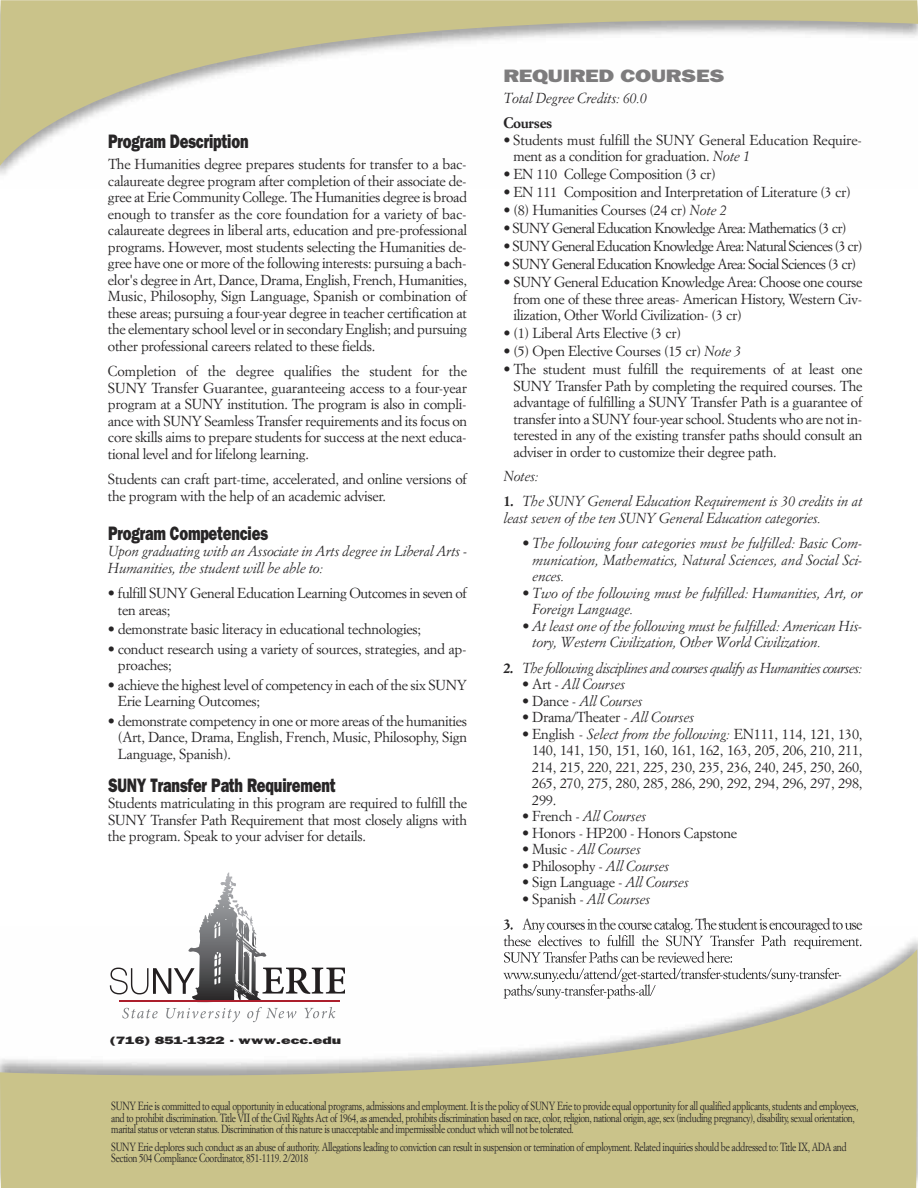
<style>
.page{position:relative;width:918px;height:1188px;background:#fff}
.page>*{position:absolute;margin:0;border:0;box-sizing:border-box;transform-origin:0 0}
.t1{font:19.5px "Francis Gothic Reduced Normal";letter-spacing:-.01em;color:#272526}
.t2{font:18px "Francis Gothic Extended Normal";letter-spacing:-.02em;color:#7d7c7d;scale:.85 1}
.t3{font:700 15px "Simoncini Garamond";letter-spacing:-.02em;color:#272526}
.t4{font:14.25px/16.5px "Simoncini Garamond";letter-spacing:-.02em;color:#272526;text-align:justify}
.t5{font:italic 14.25px/16.5px "Simoncini Garamond";letter-spacing:-.02em;color:#272526}
.t6{font:14.25px "Simoncini Garamond";letter-spacing:-.05em;color:#272526}
.t7{font:italic 14.25px "Simoncini Garamond";letter-spacing:-.05em;color:#272526}
.t8{font:14.25px "Simoncini Garamond";letter-spacing:-.055em;color:#272526}
.t9{font:11.7px/11.7px "Simoncini Garamond";letter-spacing:-.035em;color:#272526;scale:.8 1}
.t10{font:10.65px "Francis Gothic Extended Normal";letter-spacing:-.02em;color:#272526}
.s1{font-style:italic}
.s2{font-weight:700;font-style:normal}
.s3{font-style:normal}
.s4{font-weight:700}
</style>
<div class="page">
<svg style="left:0;top:0;width:918px;height:166px"></svg>
<img style="left:189px;top:927px;width:729px;height:256px">
<svg style="left:504px;top:927px;width:9px;height:3px"></svg>
<img style="left:522px;top:927px;width:58px;height:6px">
<img style="left:504px;top:935px;width:55px;height:11px">
<svg style="left:0;top:949px;width:917px;height:239px;fill:#cac38a"></svg>
<svg style="left:208px;top:893px;width:136px;height:104px"></svg>
<svg style="left:122px;top:1008px;width:36px;height:11px"></svg>
<svg style="left:166px;top:1008px;width:74px;height:14px"></svg>
<svg style="left:247px;top:1007px;width:49px;height:15px"></svg>
<svg style="left:304px;top:1007px;width:31px;height:11px"></svg>
<hr style="left:119px;top:1000px;width:220px;height:2px;background:#ac1e2c">
<svg style="left:110px;top:968px;width:85px;height:26px"></svg>
<h1 class="t1" style="left:108px;top:130px;width:142px">Program Description</h1>
<p class="t4" style="left:108px;top:157px;width:361px">The Humanities degree prepares students for transfer to a bac&shy;calaureate degree program after completion of their associate de&shy;gree at Erie Community College. The Humanities degree is broad enough to transfer as the core foundation for a variety of bac&shy;calaureate degrees in liberal arts, education and pre-professional programs. However, most students selecting the Humanities de&shy;gree have one or more of the following interests: pursuing a bach&shy;elor's degree in Art, Dance, Drama, English, French, Humanities, Music, Philosophy, Sign Language, Spanish or combination of these areas; pursuing a four-year degree in teacher certification at the elementary school level or in secondary English; and pursuing other professional careers related to these fields.</p>
<p class="t4" style="left:108px;top:364px;width:361px">Completion of the degree qualifies the student for the SUNY Transfer Guarantee, guaranteeing access to a four-year program at a SUNY institution. The program is also in compli&shy;ance with SUNY Seamless Transfer requirements and its focus on core skills aims to prepare students for success at the next educa&shy;tional level and for lifelong learning.</p>
<p class="t4" style="left:108px;top:472px;width:361px">Students can craft part-time, accelerated, and online versions of the program with the help of an academic adviser.</p>
<h1 class="t1" style="left:108px;top:522px;width:162px">Program Competencies</h1>
<p class="t5" style="left:108px;top:544px;width:361px">Upon graduating with an Associate in Arts degree in Liberal Arts -<br>Humanities, the student will be able to:</p>
<p class="t4" style="left:118px;top:586px;width:351px;text-indent:-10px">• fulfill SUNY General Education Learning Outcomes in seven of ten areas;</p>
<p class="t4" style="left:108px;top:622px;width:315px">• demonstrate basic literacy in educational technologies;</p>
<p class="t4" style="left:118px;top:641px;width:350px;text-indent:-10px">• conduct research using a variety of sources, strategies, and ap&shy;proaches;</p>
<p class="t4" style="left:118px;top:677px;width:351px;text-indent:-10px">• achieve the highest level of competency in each of the six SUNY<br>Erie Learning Outcomes;</p>
<p class="t4" style="left:118px;top:713px;width:351px;text-indent:-10px">• demonstrate competency in one or more areas of the humanities (Art, Dance, Drama, English, French, Music, Philosophy, Sign Language, Spanish).</p>
<h1 class="t1" style="left:108px;top:774px;width:229px">SUNY Transfer Path Requirement</h1>
<p class="t4" style="left:108px;top:796px;width:361px">Students matriculating in this program are required to fulfill the SUNY Transfer Path Requirement that most closely aligns with the program. Speak to your adviser for details.</p>
<p class="t2" style="left:503px;top:65px;width:262px">REQUIRED COURSES</p>
<p class="t5" style="left:503px;top:91px;width:145px">Total Degree Credits: 60.0</p>
<p class="t3" style="left:503px;top:117px;width:51px">Courses</p>
<p class="t4" style="left:513px;top:133px;width:350px;text-indent:-10px">• Students must fulfill the SUNY General Education Require&shy;ment as a condition for graduation. <span class="s1">Note 1</span></p>
<p class="t4" style="left:503px;top:167px;width:214px">• EN 110 College Composition (3 cr)</p>
<p class="t4" style="left:503px;top:185px;width:349px">• EN 111 Composition and Interpretation of Literature (3 cr)</p>
<p class="t4" style="left:503px;top:203px;width:225px">• (8) Humanities Courses (24 cr) <span class="s1">Note 2</span></p>
<p class="t6" style="left:503px;top:222px;width:345px">• SUNY General Education Knowledge Area: Mathematics (3 cr)</p>
<p class="t6" style="left:503px;top:240px;width:361px">• SUNY General Education Knowledge Area: Natural Sciences (3 cr)</p>
<p class="t6" style="left:503px;top:258px;width:354px">• SUNY General Education Knowledge Area: Social Sciences (3 cr)</p>
<p class="t4" style="left:513px;top:275px;width:351px;text-indent:-10px">• SUNY General Education Knowledge Area: Choose one course from one of these three areas- American History, Western Civ&shy;ilization, Other World Civilization- (3 cr)</p>
<p class="t4" style="left:503px;top:326px;width:179px">• (1) Liberal Arts Elective (3 cr)</p>
<p class="t4" style="left:503px;top:344px;width:240px">• (5) Open Elective Courses (15 cr) <span class="s1">Note 3</span></p>
<p class="t4" style="left:513px;top:362px;width:351px;text-indent:-10px">• The student must fulfill the requirements of at least one SUNY Transfer Path by completing the required courses. The advantage of fulfilling a SUNY Transfer Path is a guarantee of transfer into a SUNY four-year school. Students who are not in&shy;terested in any of the existing transfer paths should consult an adviser in order to customize their degree path.</p>
<p class="t5" style="left:503px;top:469px;width:37px">Notes:</p>
<p class="t5" style="left:503px;top:494px;width:361px"><span class="s2">1.</span> The SUNY General Education Requirement is 30 credits in at least seven of the ten SUNY General Education categories.</p>
<p class="t5" style="left:532px;top:536px;width:331px;text-align:justify;text-indent:-10px">• The following four categories must be fulfilled: Basic Com&shy;munication, Mathematics, Natural Sciences, and Social Sci&shy;ences.</p>
<p class="t5" style="left:532px;top:586px;width:332px;text-indent:-10px">• Two of the following must be fulfilled: Humanities, Art, or<br>Foreign Language.</p>
<p class="t5" style="left:532px;top:619px;width:331px;text-indent:-10px">• At least one of the following must be fulfilled: American His&shy;tory, Western Civilization, Other World Civilization.</p>
<p class="t7" style="left:503px;top:662px;width:360px"><span class="s2">2.</span> The following disciplines and courses qualify as Humanities courses:</p>
<p class="t5" style="left:522px;top:677px;width:104px"><span class="s3">• Art -</span> All Courses</p>
<p class="t5" style="left:522px;top:694px;width:122px"><span class="s3">• Dance -</span> All Courses</p>
<p class="t4" style="left:522px;top:710px;width:173px">• Drama/Theater - <span class="s1">All Courses</span></p>
<p class="t4" style="left:532px;top:727px;width:332px;text-indent:-10px">• English - <span class="s1">Select from the following:</span> EN111, 114, 121, 130, 140, 141, 150, 151, 160, 161, 162, 163, 205, 206, 210, 211, 214, 215, 220, 221, 225, 230, 235, 236, 240, 245, 250, 260, 265, 270, 275, 280, 285, 286, 290, 292, 294, 296, 297, 298, 299.</p>
<p class="t5" style="left:522px;top:809px;width:125px"><span class="s3">• French -</span> All Courses</p>
<p class="t4" style="left:522px;top:826px;width:216px">• Honors - HP200 - Honors Capstone</p>
<p class="t5" style="left:522px;top:842px;width:120px"><span class="s3">• Music -</span> All Courses</p>
<p class="t4" style="left:522px;top:859px;width:148px">• Philosophy - <span class="s1">All Courses</span></p>
<p class="t4" style="left:522px;top:875px;width:168px">• Sign Language - <span class="s1">All Courses</span></p>
<p class="t5" style="left:522px;top:892px;width:129px"><span class="s3">• Spanish -</span> All Courses</p>
<p class="t8" style="left:503px;top:918px;width:361px"><span class="s4">3.</span> Any courses in the course catalog. The student is encouraged to use</p>
<p class="t10" style="left:110px;top:1034px;width:233px">(716) 851-1322 • www.ecc.edu</p>
<p class="t9" style="left:111px;top:1101px;width:935px">SUNY Erie is committed to equal opportunity in educational programs, admissions and employment. It is the policy of SUNY Erie to provide equal opportunity for all qualified applicants, students and employees, and to prohibit discrimination. Title VII of the Civil Rights Act of 1964, as amended, prohibits discrimination based on race, color, religion, national origin, age, sex (including pregnancy), disability, sexual orientation, marital status or veteran status. Discrimination of this nature is unacceptable and impermissible conduct which will not be tolerated.</p>
<p class="t9" style="left:111px;top:1142px;width:921px">SUNY Erie deplores such conduct as an abuse of authority. Allegations leading to conviction can result in suspension or termination of employment. Related inquiries should be addressed to: Title IX, ADA and<br>Section 504 Compliance Coordinator, 851-1119. 2/2018</p>
</div>
